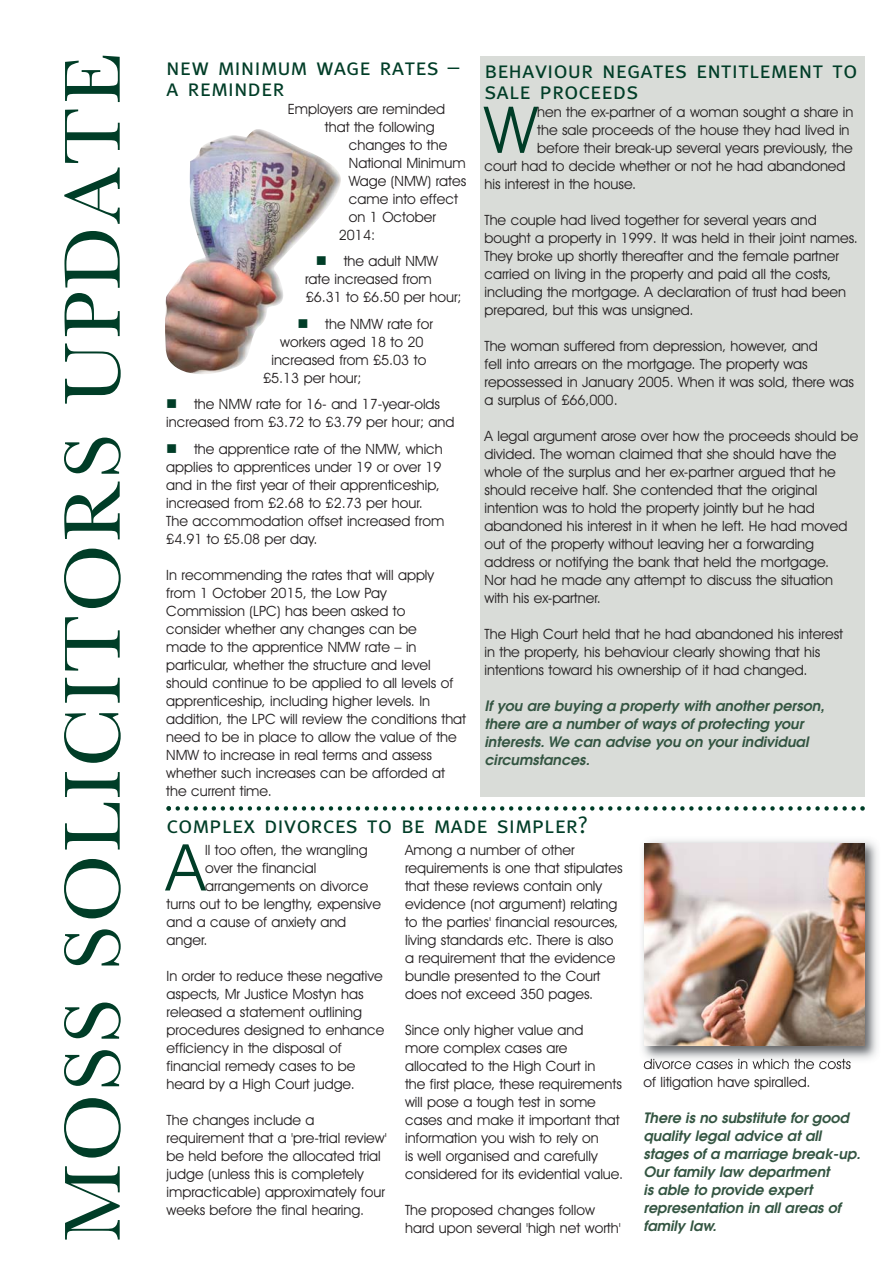
<style>
.page{position:relative;width:893px;height:1263px;background:#fff}
.page>*{position:absolute;margin:0;border:0;box-sizing:border-box;transform-origin:0 0}
.t1{font:82.5px "Baskerville";letter-spacing:.035em;color:#003d27}
.t2{font:64.95px "Avant Garde IT Cby BT";color:#003d27}
.t3{font:24px/21px "Meta Caps";color:#003d27}
.t4{font:14.25px/18px "Avant Garde IT Cby BT";color:#231f20}
.t5{font:italic 600 14.25px/18px "Avant Garde";color:#345542}
</style>
<div class="page">
<svg style="left:166px;top:806px;width:699px;height:5px"></svg>
<div style="left:480px;top:56px;width:384px;height:740px;background:#d9dcd8"></div>
<img style="left:642px;top:840px;width:236px;height:225px">
<img style="left:644px;top:1059px;width:125px;height:6px">
<img style="left:644px;top:844px;width:220px;height:201px">
<img style="left:165px;top:129px;width:176px;height:245px">
<svg style="left:317px;top:257px;width:9px;height:8px"></svg>
<svg style="left:299px;top:319px;width:8px;height:9px"></svg>
<h1 class="t1" style="left:43px;top:1241px;width:1190px;rotate:-90deg">MOSS SOLICITORS UPDATE</h1>
<h3 class="t3" style="left:484px;top:59px;width:374px">behaviour negates entitlement to sale proceeds</h3>
<h3 class="t3" style="left:166px;top:56px;width:294px">new minimum wage rates – a reminder</h3>
<p class="t4" style="left:288px;top:101px;width:159px">Employers are reminded</p>
<p class="t4" style="left:325px;top:119px;width:111px">that the following</p>
<p class="t4" style="left:349px;top:137px;width:100px">changes to the</p>
<p class="t4" style="left:349px;top:155px;width:118px">National Minimum</p>
<p class="t4" style="left:349px;top:173px;width:119px">Wage (NMW) rates</p>
<p class="t4" style="left:349px;top:191px;width:111px">came into effect</p>
<p class="t4" style="left:349px;top:209px;width:89px">on 1 October</p>
<p class="t4" style="left:339px;top:227px;width:38px">2014:</p>
<p class="t4" style="left:305px;top:253px;width:158px;text-indent:39px">the adult NMW rate increased from £6.31 to £6.50 per hour;</p>
<p class="t4" style="left:325px;top:316px;width:109px">the NMW rate for</p>
<p class="t4" style="left:280px;top:334px;width:145px">workers aged 18 to 20</p>
<p class="t4" style="left:271px;top:352px;width:156px">increased from £5.03 to</p>
<p class="t4" style="left:263px;top:370px;width:100px">£5.13 per hour;</p>
<p class="t4" style="left:166px;top:396px;width:290px;text-indent:28px">the NMW rate for 16- and 17-year-olds increased from £3.72 to £3.79 per hour; and</p>
<p class="t4" style="left:166px;top:441px;width:279px;text-indent:28px">the apprentice rate of the NMW, which applies to apprentices under 19 or over 19 and in the first year of their apprenticeship, increased from £2.68 to £2.73 per hour.<br>The accommodation offset increased from £4.91 to £5.08 per day.</p>
<p class="t4" style="left:166px;top:567px;width:301px">In recommending the rates that will apply from 1 October 2015, the Low Pay Commission (LPC) has been asked to<br>consider whether any changes can be<br>made to the apprentice NMW rate – in particular, whether the structure and level should continue to be applied to all levels of apprenticeship, including higher levels. In addition, the LPC will review the conditions that need to be in place to allow the value of the NMW to increase in real terms and assess whether such increases can be afforded at the current time.</p>
<h2 class="t2" style="left:484px;top:106px;width:54px">W</h2>
<p class="t4" style="left:537px;top:104px;width:318px">hen the ex-partner of a woman sought a share in</p>
<p class="t4" style="left:537px;top:122px;width:314px">the sale proceeds of the house they had lived in</p>
<p class="t4" style="left:537px;top:140px;width:317px">before their break-up several years previously, the</p>
<p class="t4" style="left:484px;top:158px;width:363px">court had to decide whether or not he had abandoned</p>
<p class="t4" style="left:484px;top:176px;width:153px">his interest in the house.</p>
<p class="t4" style="left:484px;top:212px;width:375px">The couple had lived together for several years and bought a property in 1999. It was held in their joint names.<br>They broke up shortly thereafter and the female partner carried on living in the property and paid all the costs, including the mortgage. A declaration of trust had been prepared, but this was unsigned.</p>
<p class="t4" style="left:484px;top:338px;width:371px">The woman suffered from depression, however, and<br>fell into arrears on the mortgage. The property was repossessed in January 2005. When it was sold, there was a surplus of £66,000.</p>
<p class="t4" style="left:484px;top:428px;width:375px">A legal argument arose over how the proceeds should be divided. The woman claimed that she should have the whole of the surplus and her ex-partner argued that he should receive half. She contended that the original intention was to hold the property jointly but he had abandoned his interest in it when he left. He had moved out of the property without leaving her a forwarding address or notifying the bank that held the mortgage.<br>Nor had he made any attempt to discuss the situation with his ex-partner.</p>
<p class="t4" style="left:484px;top:626px;width:360px">The High Court held that he had abandoned his interest in the property, his behaviour clearly showing that his intentions toward his ownership of it had changed.</p>
<p class="t5" style="left:484px;top:698px;width:341px">If you are buying a property with another person, there are a number of ways of protecting your interests. We can advise you on your individual circumstances.</p>
<h3 class="t3" style="left:167px;top:814px;width:422px">complex divorces to be made simpler?</h3>
<h2 class="t2" style="left:167px;top:844px;width:40px">A</h2>
<p class="t4" style="left:205px;top:842px;width:164px">ll too often, the wrangling</p>
<p class="t4" style="left:405px;top:842px;width:219px">Among a number of other requirements is one that stipulates that these reviews contain only evidence (not argument) relating to the parties' financial resources, living standards etc. There is also a requirement that the evidence bundle presented to the Court does not exceed 350 pages.</p>
<p class="t4" style="left:405px;top:1022px;width:219px">Since only higher value and<br>more complex cases are allocated to the High Court in<br>the first place, these requirements will pose a tough test in some cases and make it important that information you wish to rely on<br>is well organised and carefully considered for its evidential value.</p>
<p class="t4" style="left:405px;top:1202px;width:217px">The proposed changes follow hard upon several 'high net worth'</p>
<p class="t4" style="left:205px;top:860px;width:113px">over the financial</p>
<p class="t4" style="left:205px;top:878px;width:165px">arrangements on divorce</p>
<p class="t4" style="left:167px;top:896px;width:216px">turns out to be lengthy, expensive</p>
<p class="t4" style="left:167px;top:914px;width:181px">and a cause of anxiety and</p>
<p class="t4" style="left:167px;top:932px;width:42px">anger.</p>
<p class="t4" style="left:167px;top:968px;width:219px">In order to reduce these negative aspects, Mr Justice Mostyn has released a statement outlining procedures designed to enhance efficiency in the disposal of financial remedy cases to be heard by a High Court judge.</p>
<p class="t4" style="left:167px;top:1112px;width:222px">The changes include a requirement that a 'pre-trial review' be held before the allocated trial judge (unless this is completely impracticable) approximately four weeks before the final hearing.</p>
<p class="t4" style="left:643px;top:1056px;width:209px">divorce cases in which the costs of litigation have spiralled.</p>
<p class="t5" style="left:643px;top:1110px;width:218px">There is no substitute for good quality legal advice at all stages of a marriage break-up.<br>Our family law department<br>is able to provide expert representation in all areas of family law.</p>
</div>
